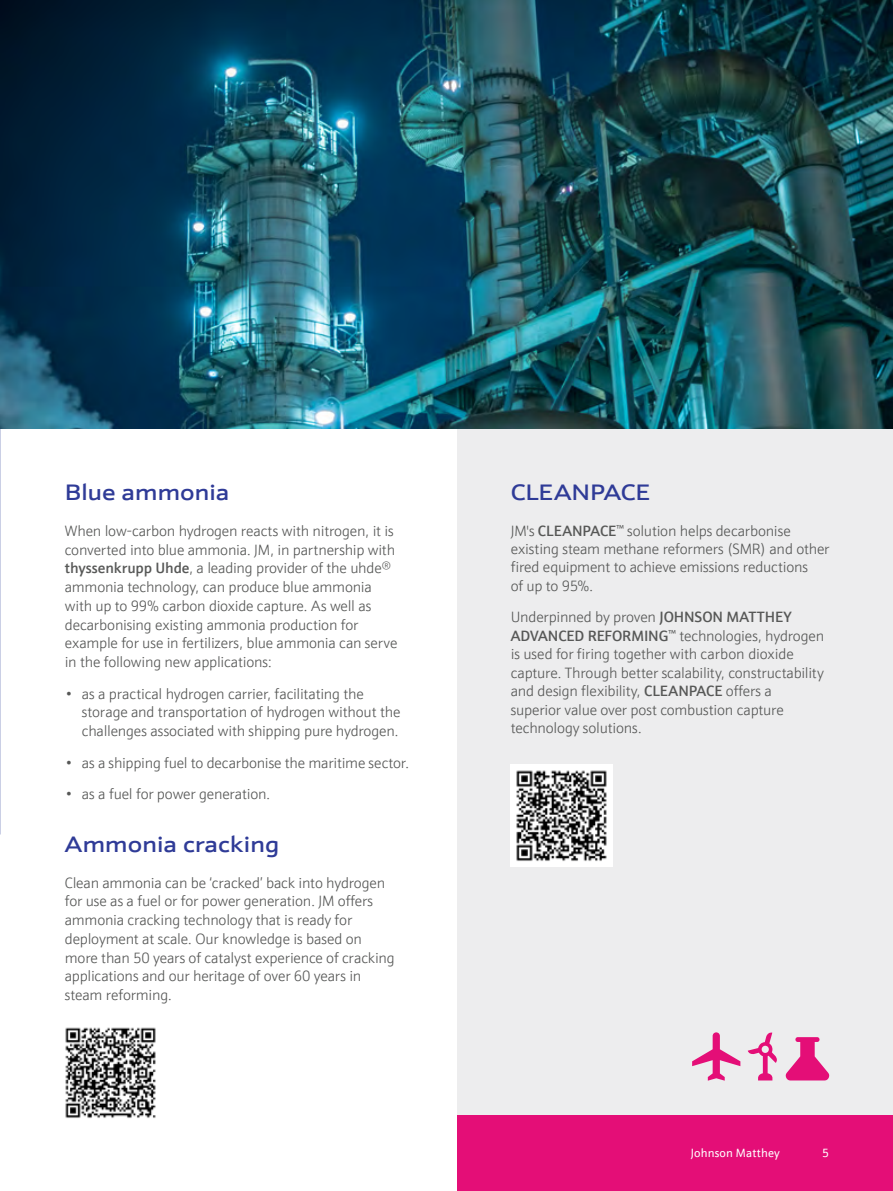
<style>
.page{position:relative;width:893px;height:1191px;background:#fff}
.page>*{position:absolute;margin:0;border:0;box-sizing:border-box;transform-origin:0 0}
.t1{font:500 22.5px "JM Sans Extended";letter-spacing:-.01em;color:#2f3b97}
.t2{font:300 15px/18.8px "JM Sans";letter-spacing:-.015em;color:#575857}
.t3{font:12px "JM Sans";letter-spacing:.01em;color:#fff}
.s1{font-weight:500}
</style>
<div class="page">
<div style="left:457px;top:429px;width:436px;height:762px;background:#ededee"></div>
<img style="left:0;top:429px;width:1px;height:406px">
<div style="left:511px;top:764px;width:102px;height:102px;background:#fff"></div>
<img style="left:516px;top:770px;width:91px;height:91px">
<img style="left:0;top:0;width:893px;height:429px">
<div style="left:457px;top:1115px;width:436px;height:76px;background:#e40e77"></div>
<img style="left:65px;top:1027px;width:91px;height:91px">
<svg style="left:785px;top:1037px;width:44px;height:43px"></svg>
<svg style="left:748px;top:1032px;width:29px;height:48px"></svg>
<svg style="left:692px;top:1032px;width:48px;height:48px"></svg>
<h1 class="t1" style="left:65px;top:479px;width:166px">Blue ammonia</h1>
<p class="t2" style="left:65px;top:521px;width:334px">When low-carbon hydrogen reacts with nitrogen, it is converted into blue ammonia. JM, in partnership with <span class="s1">thyssenkrupp Uhde</span>, a leading provider of the uhde® ammonia technology, can produce blue ammonia with up to 99% carbon dioxide capture. As well as decarbonising existing ammonia production for example for use in fertilizers, blue ammonia can serve in the following new applications:</p>
<p class="t2" style="left:82px;top:684px;width:320px;text-indent:-17px">• as a practical hydrogen carrier, facilitating the storage and transportation of hydrogen without the challenges associated with shipping pure hydrogen.</p>
<p class="t2" style="left:65px;top:753px;width:346px">• as a shipping fuel to decarbonise the maritime sector.</p>
<p class="t2" style="left:65px;top:784px;width:207px">• as a fuel for power generation.</p>
<h1 class="t1" style="left:65px;top:830px;width:216px">Ammonia cracking</h1>
<p class="t2" style="left:65px;top:873px;width:332px">Clean ammonia can be ‘cracked’ back into hydrogen for use as a fuel or for power generation. JM offers ammonia cracking technology that is ready for deployment at scale. Our knowledge is based on more than 50 years of catalyst experience of cracking applications and our heritage of over 60 years in steam reforming.</p>
<h1 class="t1" style="left:511px;top:479px;width:141px">CLEANPACE</h1>
<p class="t2" style="left:511px;top:521px;width:320px">JM's <span class="s1">CLEANPACE</span><sup>™</sup> solution helps decarbonise existing steam methane reformers (SMR) and other fired equipment to achieve emissions reductions<br>of up to 95%.</p>
<p class="t2" style="left:511px;top:607px;width:315px">Underpinned by proven <span class="s1">JOHNSON MATTHEY ADVANCED REFORMING</span><sup>™</sup> technologies, hydrogen is used for firing together with carbon dioxide capture. Through better scalability, constructability and design flexibility, <span class="s1">CLEANPACE</span> offers a superior value over post combustion capture technology solutions.</p>
<p class="t3" style="left:691px;top:1145px;width:90px">Johnson Matthey</p>
<p class="t3" style="left:822px;top:1145px;width:8px">5</p>
</div>
